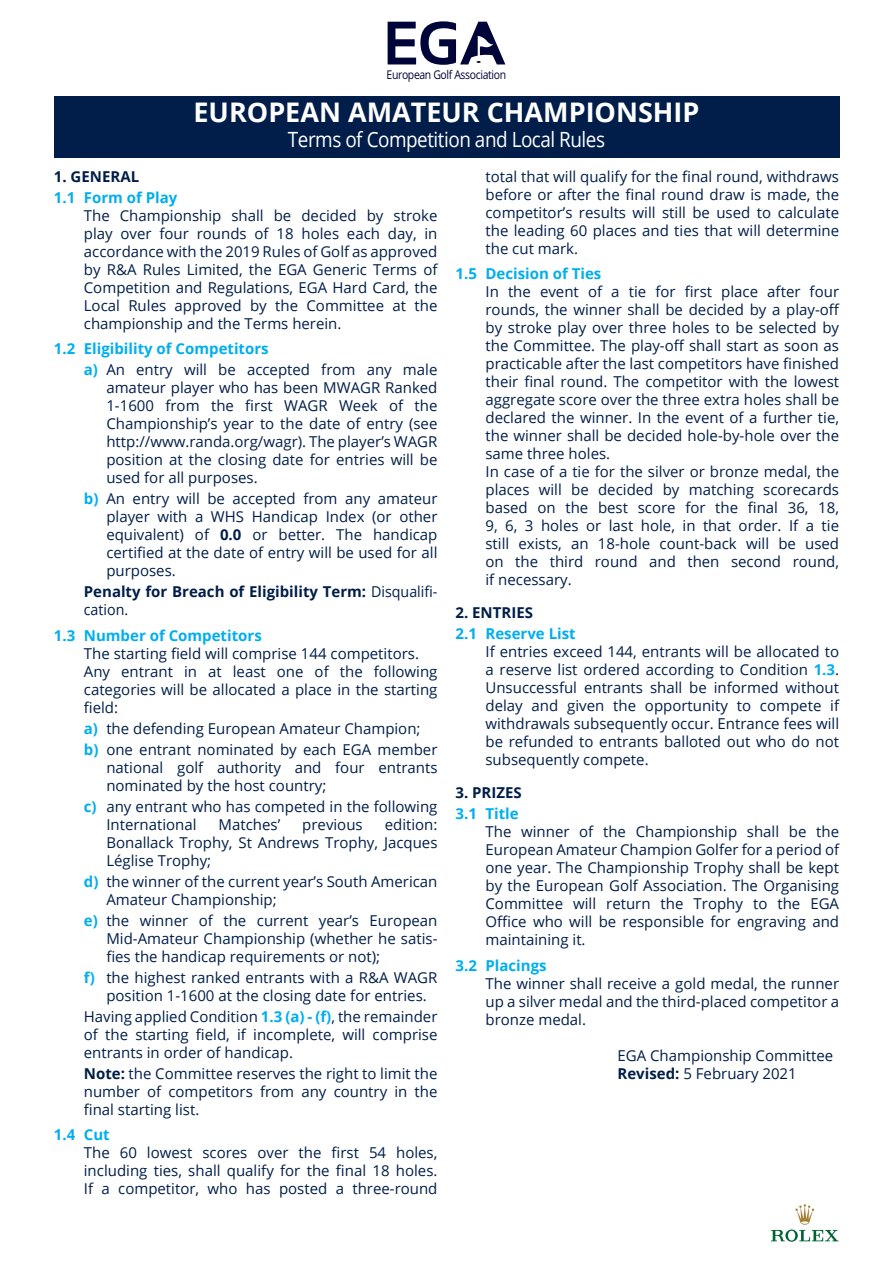
<style>
.page{position:relative;width:893px;height:1263px;background:#fff}
.page>*{position:absolute;margin:0;border:0;box-sizing:border-box;transform-origin:0 0}
.t1{font:700 27px "Open Sans";color:#fff}
.t2{font:21px "Open Sans";letter-spacing:-.025em;color:#fff;scale:.9 1}
.t3{font:15px/18px "Open Sans";color:#001e49;text-align:justify}
.t4{font:700 15px "Open Sans";color:#00aeef}
.t5{font:700 15px/18px "Open Sans";color:#001e49}
.t6{font:12px "Open Sans";letter-spacing:-.035em;color:#000539;scale:.87 1}
.s1{font-weight:700;color:#00aeef}
.s2{font-weight:700}
.s3{font-weight:400}
</style>
<div class="page">
<div style="left:54px;top:96px;width:785px;height:61px;background:#001e49"></div>
<svg style="left:388px;top:21px;width:117px;height:44px"></svg>
<svg style="left:771px;top:1204px;width:67px;height:38px"></svg>
<p class="t6" style="left:387px;top:66px;width:139px">European Golf Association</p>
<h1 class="t1" style="left:193px;top:93px;width:507px">EUROPEAN AMATEUR CHAMPIONSHIP</h1>
<h2 class="t2" style="left:288px;top:125px;width:354px">Terms of Competition and Local Rules</h2>
<p class="t5" style="left:54px;top:167px;width:87px">1. GENERAL</p>
<p class="t4" style="left:54px;top:187px;width:125px">1.1 Form of Play</p>
<p class="t3" style="left:84px;top:206px;width:355px">The Championship shall be decided by stroke play over four rounds of 18 holes each day, in accordance with the 2019 Rules of Golf as approved by R&amp;A Rules Limited, the EGA Generic Terms of Competition and Regulations, EGA Hard Card, the Local Rules approved by the Committee at the championship and the Terms herein.</p>
<p class="t4" style="left:54px;top:338px;width:216px">1.2 Eligibility of Competitors</p>
<p class="t3" style="left:106px;top:360px;width:333px;text-indent:-23px"><span class="s1">a)</span> An entry will be accepted from any male amateur player who has been MWAGR Ranked 1-1600 from the first WAGR Week of the Championship’s year to the date of entry (see http://www.randa.org/wagr). The player’s WAGR position at the closing date for entries will be used for all purposes.</p>
<p class="t3" style="left:106px;top:489px;width:333px;text-indent:-23px"><span class="s1">b)</span> An entry will be accepted from any amateur player with a WHS Handicap Index (or other equivalent) of <span class="s2">0.0</span> or better. The handicap certified at the date of entry will be used for all purposes.</p>
<p class="t5" style="left:84px;top:582px;width:355px">Penalty for Breach of Eligibility Term: <span class="s3">Disqualifi&shy;cation.</span></p>
<p class="t4" style="left:54px;top:625px;width:209px">1.3 Number of Competitors</p>
<p class="t3" style="left:84px;top:644px;width:337px">The starting field will comprise 144 competitors.</p>
<p class="t3" style="left:84px;top:662px;width:355px">Any entrant in at least one of the following categories will be allocated a place in the starting field:</p>
<p class="t3" style="left:84px;top:719px;width:338px"><span class="s1">a)</span> the defending European Amateur Champion;</p>
<p class="t3" style="left:106px;top:740px;width:333px;text-indent:-23px"><span class="s1">b)</span> one entrant nominated by each EGA member national golf authority and four entrants nominated by the host country;</p>
<p class="t3" style="left:106px;top:797px;width:333px;text-indent:-23px"><span class="s1">c)</span> any entrant who has competed in the following<br>International</p>
<p class="t3" style="left:106px;top:815px;width:333px;text-indent:278px">edition:<br>Bonallack Trophy, St Andrews Trophy, Jacques Léglise Trophy;</p>
<p class="t3" style="left:106px;top:872px;width:333px;text-indent:-23px"><span class="s1">d)</span> the winner of the current year’s South American<br>Amateur Championship;</p>
<p class="t3" style="left:106px;top:911px;width:333px;text-indent:-23px"><span class="s1">e)</span> the winner of the current year’s European Mid-Amateur Championship (whether he satis&shy;fies the handicap requirements or not);</p>
<p class="t3" style="left:106px;top:968px;width:333px;text-indent:-23px"><span class="s1">f)</span> the highest ranked entrants with a R&amp;A WAGR position 1-1600 at the closing date for entries.</p>
<p class="t3" style="left:84px;top:1007px;width:355px">Having applied Condition <span class="s1">1.3 (a) - (f)</span>, the remainder of the starting field, if incomplete, will comprise entrants in order of handicap.</p>
<p class="t3" style="left:84px;top:1064px;width:355px"><span class="s2">Note:</span> the Committee reserves the right to limit the number of competitors from any country in the final starting list.</p>
<p class="t4" style="left:54px;top:1124px;width:57px">1.4 Cut</p>
<p class="t3" style="left:84px;top:1143px;width:355px">The 60 lowest scores over the first 54 holes, including ties, shall qualify for the final 18 holes.<br>If a competitor, who has posted a three-round</p>
<p class="t3" style="left:219px;top:815px;width:63px">Matches’</p>
<p class="t3" style="left:302px;top:815px;width:62px">previous</p>
<p class="t3" style="left:485px;top:167px;width:355px">total that will qualify for the final round, withdraws before or after the final round draw is made, the competitor’s results will still be used to calculate the leading 60 places and ties that will determine the cut mark.</p>
<p class="t4" style="left:455px;top:263px;width:147px">1.5 Decision of Ties</p>
<p class="t3" style="left:485px;top:282px;width:356px">In the event of a tie for first place after four rounds, the winner shall be decided by a play-off by stroke play over three holes to be selected by the Committee. The play-off shall start as soon as practicable after the last competitors have finished their final round. The competitor with the lowest aggregate score over the three extra holes shall be declared the winner. In the event of a further tie, the winner shall be decided hole-by-hole over the same three holes.</p>
<p class="t3" style="left:485px;top:462px;width:355px">In case of a tie for the silver or bronze medal, the places will be decided by matching scorecards based on the best score for the final 36, 18, 9, 6, 3 holes or last hole, in that order. If a tie still exists, an 18-hole count-back will be used on the third round and then second round, if necessary.</p>
<p class="t5" style="left:455px;top:603px;width:79px">2. ENTRIES</p>
<p class="t4" style="left:455px;top:623px;width:122px">2.1 Reserve List</p>
<p class="t3" style="left:485px;top:642px;width:355px">If entries exceed 144, entrants will be allocated to a reserve list ordered according to Condition <span class="s1">1.3</span>.<br>Unsuccessful entrants shall be informed without delay and given the opportunity to compete if withdrawals subsequently occur. Entrance fees will be refunded to entrants balloted out who do not subsequently compete.</p>
<p class="t5" style="left:455px;top:783px;width:68px">3. PRIZES</p>
<p class="t4" style="left:455px;top:803px;width:65px">3.1 Title</p>
<p class="t3" style="left:485px;top:822px;width:355px">The winner of the Championship shall be the European Amateur Champion Golfer for a period of one year. The Championship Trophy shall be kept by the European Golf Association. The Organising Committee will return the Trophy to the EGA Office who will be responsible for engraving and maintaining it.</p>
<p class="t4" style="left:455px;top:955px;width:93px">3.2 Placings</p>
<p class="t3" style="left:485px;top:974px;width:355px">The winner shall receive a gold medal, the runner up a silver medal and the third-placed competitor a bronze medal.</p>
<p class="t3" style="left:617px;top:1046px;width:217px">EGA Championship Committee</p>
<p class="t3" style="left:617px;top:1064px;width:181px"><span class="s2">Revised:</span> 5 February 2021</p>
</div>
